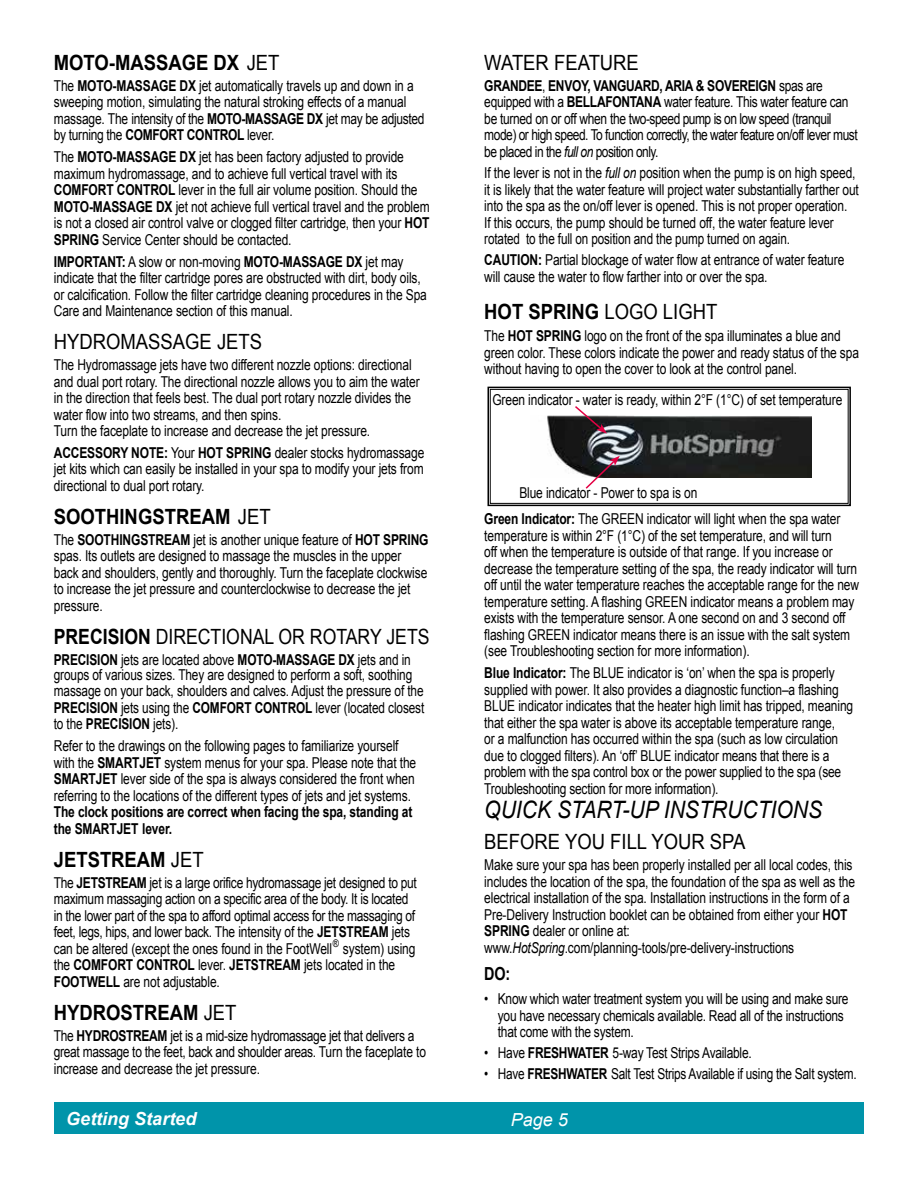
<style>
.page{position:relative;width:918px;height:1188px;background:#fff}
.page>*{position:absolute;margin:0;border:0;box-sizing:border-box;transform-origin:0 0}
.t1{font:italic 24px "Arial";color:#000;scale:.88 1}
.t2{font:700 21px "Arial";color:#000;scale:.88 1}
.t3{font:21px "Arial";color:#000;scale:.88 1}
.t4{font:21px "Arial";color:#000;scale:.84 1}
.t5{font:italic 700 18px "Arial";color:#fff}
.t6{font:italic 18px "Arial";color:#fff}
.t7{font:700 18px "Arial";color:#000;scale:.8 1}
.t8{font:15px/16.5px "Arial";letter-spacing:-.01em;color:#000;scale:.8 1}
.t9{font:15px/16.5px "Arial";letter-spacing:-.01em;color:#000;scale:.79 1}
.t10{font:15px/16.5px "Arial";letter-spacing:-.04em;color:#000;scale:.8 1}
.t11{font:700 15px/16.5px "Arial";letter-spacing:-.01em;color:#000;scale:.8 1}
.t12{font:10.5px "Arial";color:#000;scale:.8 1}
.s1{font-weight:400}
.s2{font-weight:700}
.s3{font-style:italic}
</style>
<div class="page">
<div style="left:54px;top:1102px;width:810px;height:32px;background:#0094aa"></div>
<svg style="left:487px;top:386px;width:364px;height:121px"></svg>
<div style="left:490px;top:389px;width:358px;height:115px;border:1px solid #000"></div>
<svg style="left:573px;top:405px;width:34px;height:29px"></svg>
<svg style="left:584px;top:456px;width:36px;height:34px"></svg>
<h2 class="t2" style="left:54px;top:48px;width:258px">MOTO-MASSAGE DX <span class="s1">JET</span></h2>
<p class="t8" style="left:54px;top:77px;width:465px">The <span class="s2">MOTO-MASSAGE DX</span> jet automatically travels up and down in a sweeping motion, simulating the natural stroking effects of a manual massage. The intensity of the <span class="s2">MOTO-MASSAGE DX</span> jet may be adjusted by turning the <span class="s2">COMFORT CONTROL</span> lever.</p>
<p class="t8" style="left:54px;top:149px;width:471px">The <span class="s2">MOTO-MASSAGE DX</span> jet has been factory adjusted to provide maximum hydromassage, and to achieve full vertical travel with its <span class="s2">COMFORT CONTROL</span> lever in the full air volume position. Should the <span class="s2">MOTO-MASSAGE DX</span> jet not achieve full vertical travel and the problem is not a closed air control valve or clogged filter cartridge, then your <span class="s2">HOT SPRING</span> Service Center should be contacted.</p>
<p class="t8" style="left:54px;top:253px;width:468px"><span class="s2">IMPORTANT:</span> A slow or non-moving <span class="s2">MOTO-MASSAGE DX</span> jet may indicate that the filter cartridge pores are obstructed with dirt, body oils, or calcification. Follow the filter cartridge cleaning procedures in the Spa Care and Maintenance section of this manual.</p>
<h2 class="t3" style="left:54px;top:328px;width:238px">HYDROMASSAGE JETS</h2>
<p class="t8" style="left:54px;top:357px;width:459px">The Hydromassage jets have two different nozzle options: directional and dual port rotary. The directional nozzle allows you to aim the water in the direction that feels best. The dual port rotary nozzle divides the water flow into two streams, and then spins.<br>Turn the faceplate to increase and decrease the jet pressure.</p>
<p class="t8" style="left:54px;top:445px;width:465px;text-align:justify"><span class="s2">ACCESSORY NOTE:</span> Your <span class="s2">HOT SPRING</span> dealer stocks hydromassage jet kits which can easily be installed in your spa to modify your jets from directional to dual port rotary.</p>
<h2 class="t2" style="left:54px;top:503px;width:248px">SOOTHINGSTREAM <span class="s1">JET</span></h2>
<p class="t8" style="left:54px;top:532px;width:470px">The <span class="s2">SOOTHINGSTREAM</span> jet is another unique feature of <span class="s2">HOT SPRING </span>spas. Its outlets are designed to massage the muscles in the upper back and shoulders, gently and thoroughly. Turn the faceplate clockwise to increase the jet pressure and counterclockwise to decrease the jet pressure.</p>
<h2 class="t4" style="left:54px;top:623px;width:449px"><span class="s2">PRECISION</span> DIRECTIONAL OR ROTARY JETS</h2>
<p class="t9" style="left:54px;top:652px;width:455px;line-height:15px"><span class="s2">PRECISION</span> jets are located above <span class="s2">MOTO-MASSAGE DX</span> jets and in groups of various sizes. They are designed to perform a soft, soothing</p>
<p class="t9" style="left:54px;top:683px;width:471px;text-align:justify">massage on your back, shoulders and calves. Adjust the pressure of the <span class="s2">PRECISION</span> jets using the <span class="s2">COMFORT CONTROL</span> lever (located closest to the <span class="s2">PRECISION</span> jets).</p>
<p class="t8" style="left:54px;top:738px;width:455px">Refer to the drawings on the following pages to familiarize yourself with the <span class="s2">SMARTJET</span> system menus for your spa. Please note that the <span class="s2">SMARTJET</span> lever side of the spa is always considered the front when referring to the locations of the different types of jets and jet systems.</p>
<p class="t11" style="left:54px;top:804px;width:450px">The clock positions are correct when facing the spa, standing at the SMARTJET lever.</p>
<h2 class="t2" style="left:54px;top:845px;width:172px">JETSTREAM <span class="s1">JET</span></h2>
<p class="t8" style="left:54px;top:874px;width:455px">The <span class="s2">JETSTREAM</span> jet is a large orifice hydromassage jet designed to put maximum massaging action on a specific area of the body. It is located in the lower part of the spa to afford optimal access for the massaging of feet, legs, hips, and lower back. The intensity of the <span class="s2">JETSTREAM</span> jets can be altered (except the ones found in the FootWell</p>
<p class="t12" style="left:333px;top:936px;width:9px">®</p>
<p class="t8" style="left:54px;top:940px;width:454px;text-indent:289px">system) using the <span class="s2">COMFORT CONTROL</span> lever. <span class="s2">JETSTREAM</span> jets located in the<br><span class="s2">FOOTWELL</span> are not adjustable.</p>
<h2 class="t2" style="left:54px;top:998px;width:209px">HYDROSTREAM <span class="s1">JET</span></h2>
<p class="t8" style="left:54px;top:1027px;width:467px">The <span class="s2">HYDROSTREAM</span> jet is a mid-size hydromassage jet that delivers a great massage to the feet, back and shoulder areas. Turn the faceplate to increase and decrease the jet pressure.</p>
<h2 class="t3" style="left:484px;top:49px;width:177px">WATER FEATURE</h2>
<p class="t10" style="left:484px;top:77px;width:468px"><span class="s2">GRANDEE</span>, <span class="s2">ENVOY, VANGUARD, ARIA &amp; SOVEREIGN</span> spas are equipped with a <span class="s2">BELLAFONTANA</span> water feature. This water feature can be turned on or off when the two-speed pump is on low speed (tranquil mode) or high speed. To function correctly, the water feature on/off lever must be placed in the <span class="s3">full on</span> position only.</p>
<p class="t8" style="left:484px;top:165px;width:470px">If the lever is not in the <span class="s3">full on</span> position when the pump is on high speed, it is likely that the water feature will project water substantially farther out into the spa as the on/off lever is opened. This is not proper operation.<br>If this occurs, the pump should be turned off, the water feature lever rotated to the full on position and the pump turned on again.</p>
<p class="t8" style="left:484px;top:252px;width:452px"><span class="s2">CAUTION:</span> Partial blockage of water flow at entrance of water feature will cause the water to flow farther into or over the spa.</p>
<h2 class="t2" style="left:484px;top:298px;width:266px">HOT SPRING <span class="s1">LOGO LIGHT</span></h2>
<p class="t8" style="left:484px;top:328px;width:470px">The <span class="s2">HOT SPRING</span> logo on the front of the spa illuminates a blue and green color. These colors indicate the power and ready status of the spa without having to open the cover to look at the control panel.</p>
<p class="t8" style="left:492px;top:392px;width:439px">Green indicator - water is ready, within 2°F (1°C) of set temperature</p>
<p class="t8" style="left:519px;top:485px;width:224px">Blue indicator - Power to spa is on</p>
<p class="t8" style="left:484px;top:511px;width:470px"><span class="s2">Green Indicator:</span> The GREEN indicator will light when the spa water temperature is within 2°F (1°C) of the set temperature, and will turn<br>off when the temperature is outside of that range. If you increase or decrease the temperature setting of the spa, the ready indicator will turn off until the water temperature reaches the acceptable range for the new temperature setting. A flashing GREEN indicator means a problem may exists with the temperature sensor. A one second on and 3 second off flashing GREEN indicator means there is an issue with the salt system (see Troubleshooting section for more information).</p>
<p class="t8" style="left:484px;top:665px;width:463px"><span class="s2">Blue Indicator:</span> The BLUE indicator is ‘on’ when the spa is properly supplied with power. It also provides a diagnostic function–a flashing BLUE indicator indicates that the heater high limit has tripped, meaning that either the spa water is above its acceptable temperature range,<br>or a malfunction has occurred within the spa (such as low circulation due to clogged filters). An ‘off’ BLUE indicator means that there is a problem with the spa control box or the power supplied to the spa (see Troubleshooting section for more information).</p>
<h1 class="t1" style="left:484px;top:794px;width:386px">QUICK START-UP INSTRUCTIONS</h1>
<h2 class="t3" style="left:484px;top:828px;width:298px">BEFORE YOU FILL YOUR SPA</h2>
<p class="t8" style="left:484px;top:857px;width:465px">Make sure your spa has been properly installed per all local codes, this includes the location of the spa, the foundation of the spa as well as the electrical installation of the spa. Installation instructions in the form of a Pre-Delivery Instruction booklet can be obtained from either your <span class="s2">HOT SPRING</span> dealer or online at: www.<span class="s3">HotSpring</span>.com/planning-tools/pre-delivery-instructions</p>
<p class="t7" style="left:484px;top:962px;width:34px">DO:</p>
<p class="t8" style="left:498px;top:991px;width:440px;text-indent:-14px">• Know which water treatment system you will be using and make sure you have necessary chemicals available. Read all of the instructions that come with the system.</p>
<p class="t8" style="left:484px;top:1045px;width:336px">• Have <span class="s2">FRESHWATER</span> 5-way Test Strips Available.</p>
<p class="t9" style="left:484px;top:1066px;width:473px">• Have <span class="s2">FRESHWATER</span> Salt Test Strips Available if using the Salt system.</p>
<p class="t5" style="left:66px;top:1107px;width:132px">Getting Started</p>
<p class="t6" style="left:511px;top:1108px;width:59px">Page 5</p>
</div>
